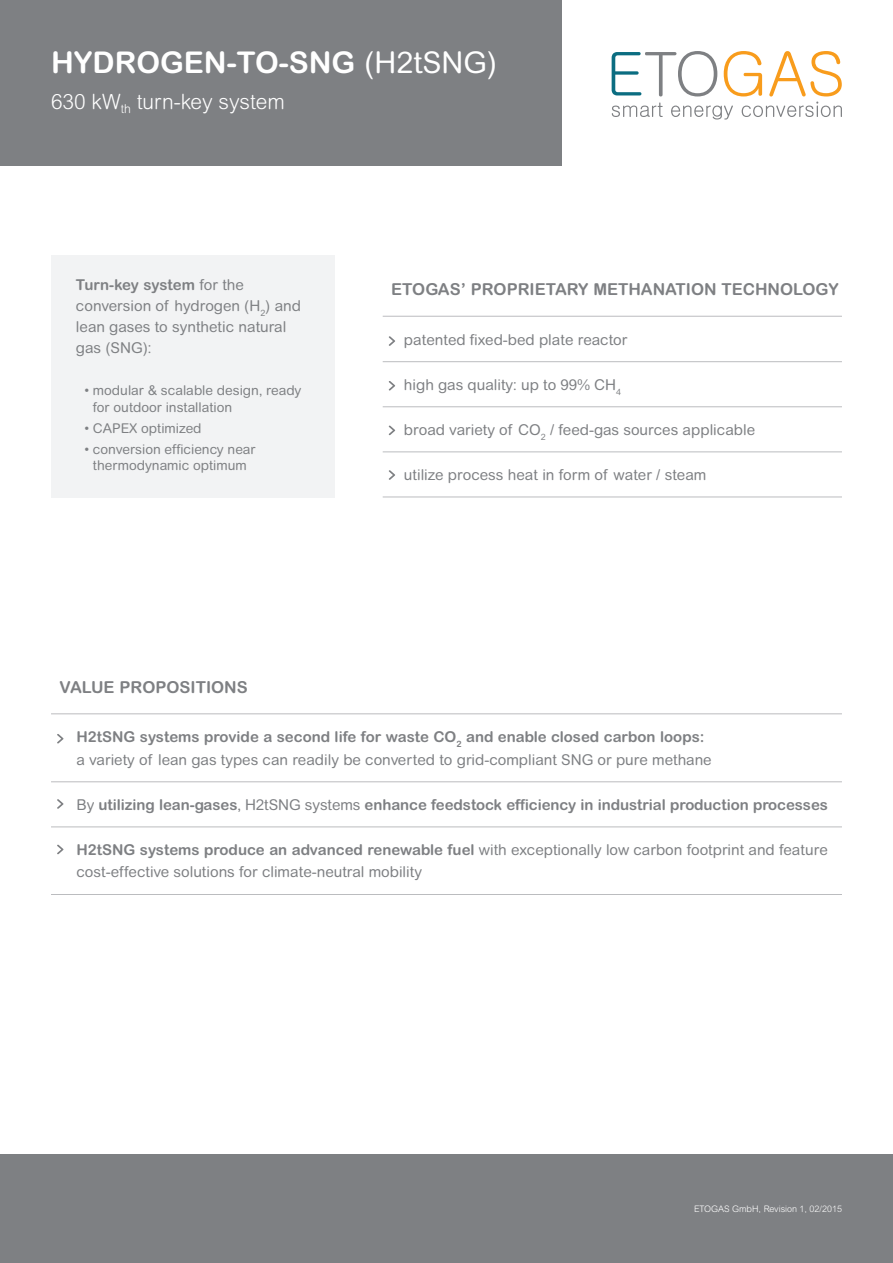
<style>
.page{position:relative;width:893px;height:1263px;background:#fff}
.page>*{position:absolute;margin:0;border:0;box-sizing:border-box;transform-origin:0 0}
.t1{font:700 30px "Arial Rounded MT Std";color:#fff}
.t2{font:300 21px "Arial Rounded MT Std";color:#fff}
.t3{font:700 16.5px "Arial Rounded MT Std";color:#7e8083}
.t4{font:15px/21px "Arial Rounded MT Std";color:#7e8083}
.t5{font:700 15px "Arial Rounded MT Std";letter-spacing:-.005em;color:#7e8083}
.t6{font:13.5px/16.5px "Arial Rounded MT Std";color:#7e8083}
.t7{font:300 9px "Arial Rounded MT Std";color:#fff}
.s1{font-weight:400}
.s2{font-weight:700}
</style>
<div class="page">
<div style="left:0;top:1154px;width:893px;height:109px;background:#7e8083"></div>
<div style="left:0;top:0;width:561px;height:166px;background:#7e8083"></div>
<div style="left:51px;top:255px;width:283px;height:243px;background:#f2f3f4"></div>
<hr style="left:383px;top:316px;width:459px;height:1px;background:#bbbcbf">
<hr style="left:383px;top:406px;width:459px;height:1px;background:#bbbcbf">
<hr style="left:383px;top:451px;width:459px;height:1px;background:#bbbcbf">
<hr style="left:383px;top:497px;width:459px;height:1px;background:#bbbcbf">
<hr style="left:383px;top:361px;width:459px;height:1px;background:#bbbcbf">
<svg style="left:389px;top:336px;width:6px;height:10px"></svg>
<svg style="left:389px;top:381px;width:6px;height:9px"></svg>
<svg style="left:389px;top:425px;width:6px;height:10px"></svg>
<svg style="left:389px;top:470px;width:6px;height:10px"></svg>
<hr style="left:51px;top:713px;width:791px;height:1px;background:#bbbcbf">
<hr style="left:51px;top:826px;width:791px;height:1px;background:#bbbcbf">
<hr style="left:51px;top:894px;width:791px;height:1px;background:#bbbcbf">
<hr style="left:51px;top:781px;width:791px;height:1px;background:#bbbcbf">
<svg style="left:57px;top:734px;width:6px;height:9px"></svg>
<svg style="left:57px;top:799px;width:6px;height:10px"></svg>
<svg style="left:57px;top:845px;width:6px;height:9px"></svg>
<svg style="left:612px;top:51px;width:230px;height:69px"></svg>
<h1 class="t1" style="left:51px;top:45px;width:448px">HYDROGEN-TO-SNG <span class="s1">(H2tSNG)</span></h1>
<h2 class="t2" style="left:51px;top:90px;width:235px">630 kW<sub>th</sub> turn-key system</h2>
<p class="t4" style="left:76px;top:274px;width:226px"><span class="s2">Turn-key system</span> for the conversion of hydrogen (H<sub>2</sub>) and lean gases to synthetic natural gas (SNG):</p>
<p class="t6" style="left:93px;top:382px;width:210px;text-indent:-9px">• modular &amp; scalable design, ready for outdoor installation</p>
<p class="t6" style="left:84px;top:420px;width:119px">• CAPEX optimized</p>
<p class="t6" style="left:84px;top:441px;width:173px;text-align:center">• conversion efficiency near thermodynamic optimum</p>
<p class="t3" style="left:391px;top:279px;width:449px">ETOGAS’ PROPRIETARY METHANATION TECHNOLOGY</p>
<p class="t4" style="left:404px;top:329px;width:225px">patented fixed-bed plate reactor</p>
<p class="t4" style="left:404px;top:374px;width:218px">high gas quality: up to 99% CH<sub>4</sub></p>
<p class="t4" style="left:404px;top:419px;width:353px">broad variety of CO<sub>2</sub> / feed-gas sources applicable</p>
<p class="t4" style="left:404px;top:464px;width:304px">utilize process heat in form of water / steam</p>
<p class="t3" style="left:60px;top:677px;width:190px">VALUE PROPOSITIONS</p>
<p class="t4" style="left:77px;top:726px;width:637px;line-height:22.5px"><span class="s2">H2tSNG systems provide a second life for waste CO</span><sub>2</sub> <span class="s2">and enable closed carbon loops: </span>a variety of lean gas types can readily be converted to grid-compliant SNG or pure methane</p>
<p class="t5" style="left:77px;top:796px;width:753px"><span class="s1">By</span> utilizing lean-gases<span class="s1">, H2tSNG systems</span> enhance feedstock efficiency in industrial production processes</p>
<p class="t4" style="left:77px;top:838px;width:753px;line-height:22.5px"><span class="s2">H2tSNG systems produce an advanced renewable fuel</span> with exceptionally low carbon footprint and feature cost-effective solutions for climate-neutral mobility</p>
<p class="t7" style="left:694px;top:1204px;width:149px">ETOGAS GmbH, Revision 1, 02/2015</p>
</div>
